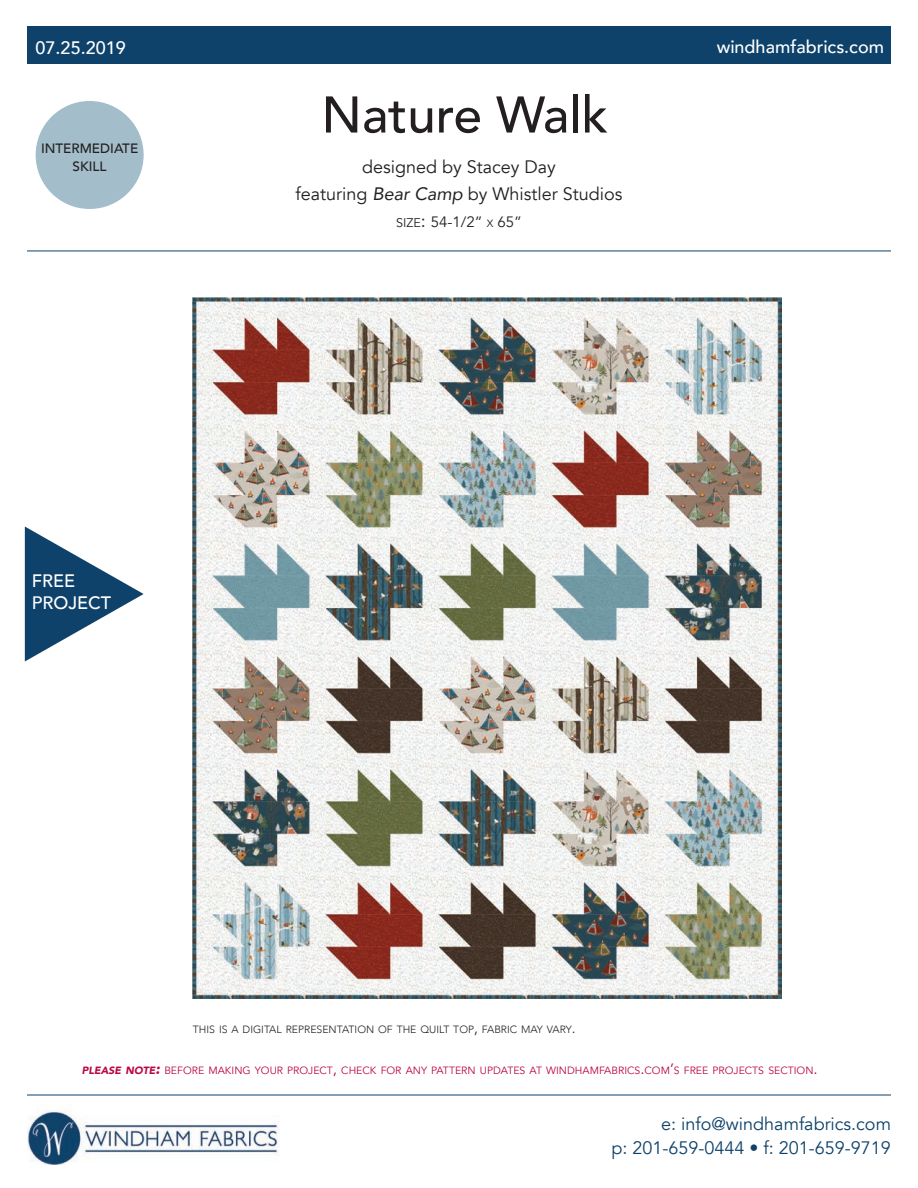
<style>
.page{position:relative;width:918px;height:1188px;background:#fff}
.page>*{position:absolute;margin:0;border:0;box-sizing:border-box;transform-origin:0 0}
.t1{font:500 51px "Avenir";color:#231f20}
.t2{font:18px/24px "Avenir";color:#0e426a;text-align:right}
.t3{font:18px/27px "Avenir";color:#231f20;text-align:center}
.t4{font:500 18px/21.6px "Avenir";color:#fff}
.t5{font:15px "Avenir";color:#231f20}
.t6{font:500 13.5px/18px "Avenir";color:#231f20;text-align:center}
.t7{font:10.5px "Avenir";color:#ba0743}
.t8{font:300 10.5px "Avenir";color:#231f20}
.s1{font-style:italic}
.s2{font-size:12.6px}
.s3{font-size:18px}
.s4{font-size:10.5px}
.s5{font-size:15px}
.s6{font-weight:900;font-style:italic}
.s7{font-weight:900;font-style:italic;font-size:15px}
</style>
<div class="page">
<div style="left:27px;top:26px;width:864px;height:38px;background:#0e426a"></div>
<hr style="left:27px;top:1095px;width:864px;height:1px;background:#0e426a">
<hr style="left:27px;top:251px;width:864px;height:1px;background:#0e426a">
<svg style="left:25px;top:526px;width:119px;height:136px"></svg>
<img style="left:27px;top:1110px;width:252px;height:54px">
<img style="left:193px;top:297px;width:588px;height:702px">
<div style="left:36px;top:101px;width:108px;height:108px;background:#a3beca;border-radius:50%"></div>
<h2 class="t4" style="left:36px;top:36px;width:92px">07.25.2019</h2>
<h2 class="t4" style="left:717px;top:34px;width:169px">windhamfabrics.com</h2>
<p class="t6" style="left:41px;top:138px;width:99px">INTERMEDIATE<br>SKILL</p>
<h2 class="t4" style="left:32px;top:569px;width:81px">FREE<br>PROJECT</h2>
<h1 class="t1" style="left:321px;top:71px;width:288px">Nature Walk</h1>
<h2 class="t3" style="left:296px;top:154px;width:328px">designed by Stacey Day<br>featuring <span class="s1">Bear Camp</span> by Whistler Studios</h2>
<h3 class="t5" style="left:396px;top:213px;width:127px"><span class="s2">SIZE</span><span class="s3">:</span> 54-1/2” <span class="s4">X</span> 65”</h3>
<p class="t8" style="left:193px;top:1023px;width:384px">THIS IS A DIGITAL REPRESENTATION OF THE QUILT TOP<span class="s5">,</span> FABRIC MAY VARY<span class="s5">.</span></p>
<p class="t7" style="left:82px;top:1064px;width:737px"><span class="s6">PLEASE NOTE</span><span class="s7">:</span> BEFORE MAKING YOUR PROJECT<span class="s5">,</span> CHECK FOR ANY PATTERN UPDATES AT WINDHAMFABRICS<span class="s5">.</span>COM<span class="s5">’</span>S FREE PROJECTS SECTION<span class="s5">.</span></p>
<h2 class="t2" style="left:612px;top:1112px;width:281px">e: info@windhamfabrics.com<br>p: 201-659-0444 • f: 201-659-9719</h2>
</div>
